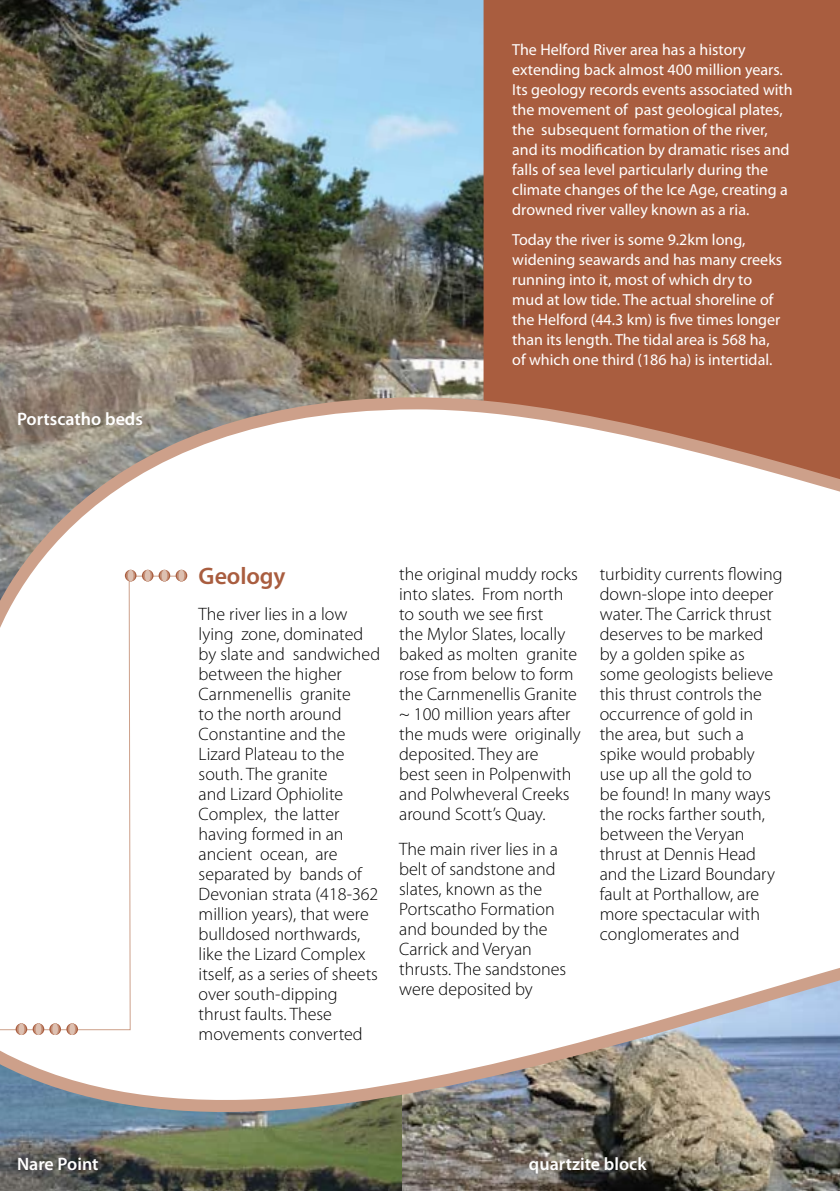
<style>
.page{position:relative;width:840px;height:1191px;background:#fff}
.page>*{position:absolute;margin:0;border:0;box-sizing:border-box;transform-origin:0 0}
.t1{font:600 24px "Myriad Pro";letter-spacing:-.005em;color:#a95d3f}
.t2{font:300 18px/20px "Myriad Pro";color:#000}
.t3{font:600 18px "Myriad Pro";color:#fff}
.t4{font:16px/20px "Myriad Pro";color:#fff}
</style>
<div class="page">
<div style="left:0;top:0;width:839px;height:651px;background:#a95d3f"></div>
<img style="left:0;top:0;width:483px;height:391px">
<svg style="left:0;top:391px;width:839px;height:360px"></svg>
<svg style="left:175px;top:570px;width:12px;height:11px"></svg>
<svg style="left:177px;top:570px;width:9px;height:11px"></svg>
<div style="left:178px;top:570px;width:6px;height:11px;background:#ddc0b1;border-radius:50%"></div>
<svg style="left:158px;top:570px;width:12px;height:11px"></svg>
<svg style="left:160px;top:570px;width:9px;height:11px"></svg>
<div style="left:161px;top:570px;width:6px;height:11px;background:#ddc0b1;border-radius:50%"></div>
<svg style="left:142px;top:570px;width:11px;height:11px"></svg>
<svg style="left:143px;top:570px;width:9px;height:11px"></svg>
<div style="left:145px;top:570px;width:5px;height:11px;background:#ddc0b1;border-radius:50%"></div>
<svg style="left:125px;top:570px;width:11px;height:11px"></svg>
<svg style="left:126px;top:570px;width:9px;height:11px"></svg>
<div style="left:128px;top:570px;width:5px;height:11px;background:#ddc0b1;border-radius:50%"></div>
<img style="left:0;top:880px;width:839px;height:311px">
<p class="t3" style="left:17px;top:408px;width:127px">Portscatho beds</p>
<p class="t4" style="left:512px;top:39px;width:282px">The Helford River area has a history extending back almost 400 million years.<br>Its geology records events associated with the movement of past geological plates, the subsequent formation of the river, and its modification by dramatic rises and falls of sea level particularly during the climate changes of the Ice Age, creating a drowned river valley known as a ria.</p>
<p class="t4" style="left:512px;top:229px;width:271px">Today the river is some 9.2km long, widening seawards and has many creeks running into it, most of which dry to mud at low tide. The actual shoreline of the Helford (44.3 km) is five times longer than its length. The tidal area is 568 ha, of which one third (186 ha) is intertidal.</p>
<h1 class="t1" style="left:198px;top:560px;width:88px">Geology</h1>
<p class="t2" style="left:198px;top:604px;width:183px">The river lies in a low lying zone, dominated by slate and sandwiched between the higher<br>Carnmenellis granite<br>to the north around<br>Constantine and the<br>Lizard Plateau to the south. The granite<br>and Lizard Ophiolite<br>Complex, the latter having formed in an ancient ocean, are separated by bands of<br>Devonian strata (418-362 million years), that were bulldosed northwards, like the Lizard Complex itself, as a series of sheets over south-dipping thrust faults. These movements converted</p>
<p class="t2" style="left:399px;top:564px;width:183px">the original muddy rocks into slates. From north to south we see first<br>the Mylor Slates, locally baked as molten granite rose from below to form the Carnmenellis Granite ~ 100 million years after the muds were originally deposited. They are<br>best seen in Polpenwith and Polwheveral Creeks around Scott’s Quay.</p>
<p class="t2" style="left:399px;top:839px;width:168px">The main river lies in a belt of sandstone and slates, known as the<br>Portscatho Formation and bounded by the<br>Carrick and Veryan thrusts. The sandstones were deposited by</p>
<p class="t2" style="left:599px;top:564px;width:184px">turbidity currents flowing down-slope into deeper water. The Carrick thrust deserves to be marked by a golden spike as some geologists believe this thrust controls the occurrence of gold in<br>the area, but such a spike would probably use up all the gold to<br>be found! In many ways the rocks farther south, between the Veryan thrust at Dennis Head and the Lizard Boundary fault at Porthallow, are more spectacular with conglomerates and</p>
<p class="t3" style="left:17px;top:1153px;width:83px">Nare Point</p>
<p class="t3" style="left:528px;top:1153px;width:119px">quartzite block</p>
</div>
